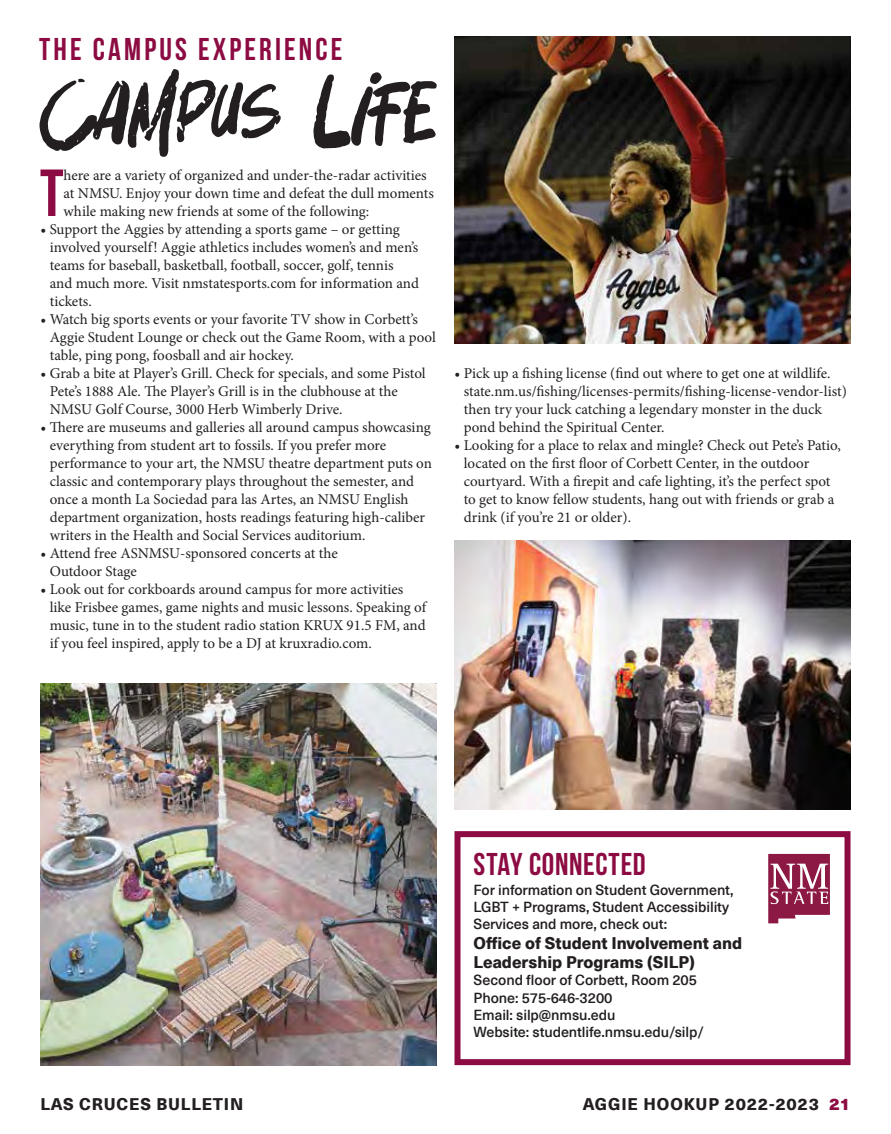
<style>
.page{position:relative;width:891px;height:1134px;background:#fff}
.page>*{position:absolute;margin:0;border:0;box-sizing:border-box;transform-origin:0 0}
.t1{font:117px "Amicable";letter-spacing:.025em;color:#231f20}
.t2{font:700 66.45px "Bebas Neue";color:#8c0b42}
.t3{font:700 31.5px "Bebas Neue";letter-spacing:.1em;color:#8c0b42}
.t4{font:700 31.5px "Bebas Neue";letter-spacing:.02em;color:#8c0b42}
.t5{font:800 16.5px/19.5px "Neue Haas Unica Pro";color:#231f20}
.t6{font:800 16.5px "Neue Haas Unica Pro";letter-spacing:.05em;color:#231f20}
.t7{font:15px/18px "Minion Pro";color:#231f20}
.t8{font:500 14.25px/17.2px "Neue Haas Unica Pro";letter-spacing:-.005em;color:#231f20}
.s1{font-weight:900;color:#8c0b42}
</style>
<div class="page">
<img style="left:455px;top:37px;width:396px;height:306px">
<div style="left:455px;top:831px;width:396px;height:234px;border:6px solid #8c0b42"></div>
<svg style="left:768px;top:854px;width:62px;height:69px"></svg>
<img style="left:40px;top:683px;width:397px;height:382px">
<img style="left:455px;top:540px;width:396px;height:270px">
<h3 class="t3" style="left:39px;top:32px;width:305px">THE CAMPUS EXPERIENCE</h3>
<h1 class="t1" style="left:45px;top:54px;width:391px">Campus Life</h1>
<h2 class="t2" style="left:40px;top:157px;width:25px">T</h2>
<p class="t7" style="left:64px;top:166px;width:372px">here are a variety of organized and under-the-radar activities at NMSU. Enjoy your down time and defeat the dull moments while making new friends at some of the following:</p>
<p class="t7" style="left:50px;top:220px;width:371px;text-indent:-9px">• Support the Aggies by attending a sports game – or getting involved yourself! Aggie athletics includes women’s and men’s teams for baseball, basketball, football, soccer, golf, tennis and much more. Visit nmstatesports.com for information and tickets.</p>
<p class="t7" style="left:50px;top:310px;width:388px;text-indent:-9px">• Watch big sports events or your favorite TV show in Corbett’s<br>Aggie Student Lounge or check out the Game Room, with a pool table, ping pong, foosball and air hockey.</p>
<p class="t7" style="left:50px;top:364px;width:377px;text-indent:-9px">• Grab a bite at Player’s Grill. Check for specials, and some Pistol<br>Pete’s 1888 Ale. The Player’s Grill is in the clubhouse at the<br>NMSU Golf Course, 3000 Herb Wimberly Drive.</p>
<p class="t7" style="left:50px;top:418px;width:384px;text-indent:-9px">• There are museums and galleries all around campus showcasing everything from student art to fossils. If you prefer more performance to your art, the NMSU theatre department puts on classic and contemporary plays throughout the semester, and once a month La Sociedad para las Artes, an NMSU English department organization, hosts readings featuring high-caliber writers in the Health and Social Services auditorium.</p>
<p class="t7" style="left:50px;top:544px;width:290px;text-indent:-9px">• Attend free ASNMSU-sponsored concerts at the<br>Outdoor Stage</p>
<p class="t7" style="left:50px;top:580px;width:378px;text-indent:-9px">• Look out for corkboards around campus for more activities like Frisbee games, game nights and music lessons. Speaking of music, tune in to the student radio station KRUX 91.5 FM, and if you feel inspired, apply to be a DJ at kruxradio.com.</p>
<p class="t7" style="left:464px;top:364px;width:385px;text-indent:-9px">• Pick up a fishing license (find out where to get one at wildlife. state.nm.us/fishing/licenses-permits/fishing-license-vendor-list) then try your luck catching a legendary monster in the duck pond behind the Spiritual Center.</p>
<p class="t7" style="left:464px;top:436px;width:379px;text-indent:-9px">• Looking for a place to relax and mingle? Check out Pete’s Patio, located on the first floor of Corbett Center, in the outdoor courtyard. With a firepit and cafe lighting, it’s the perfect spot to get to know fellow students, hang out with friends or grab a drink (if you’re 21 or older).</p>
<h3 class="t4" style="left:474px;top:847px;width:174px">STAY CONNECTED</h3>
<p class="t8" style="left:474px;top:881px;width:262px">For information on Student Government,<br>LGBT + Programs, Student Accessibility<br>Services and more, check out:</p>
<p class="t5" style="left:474px;top:933px;width:270px">Office of Student Involvement and<br>Leadership Programs (SILP)</p>
<p class="t8" style="left:474px;top:972px;width:232px">Second floor of Corbett, Room 205<br>Phone: 575-646-3200<br>Email: silp@nmsu.edu<br>Website: studentlife.nmsu.edu/silp/</p>
<p class="t6" style="left:40px;top:1094px;width:204px">LAS CRUCES BULLETIN</p>
<p class="t6" style="left:583px;top:1094px;width:269px">AGGIE HOOKUP 2022-2023 <span class="s1">21</span></p>
</div>
